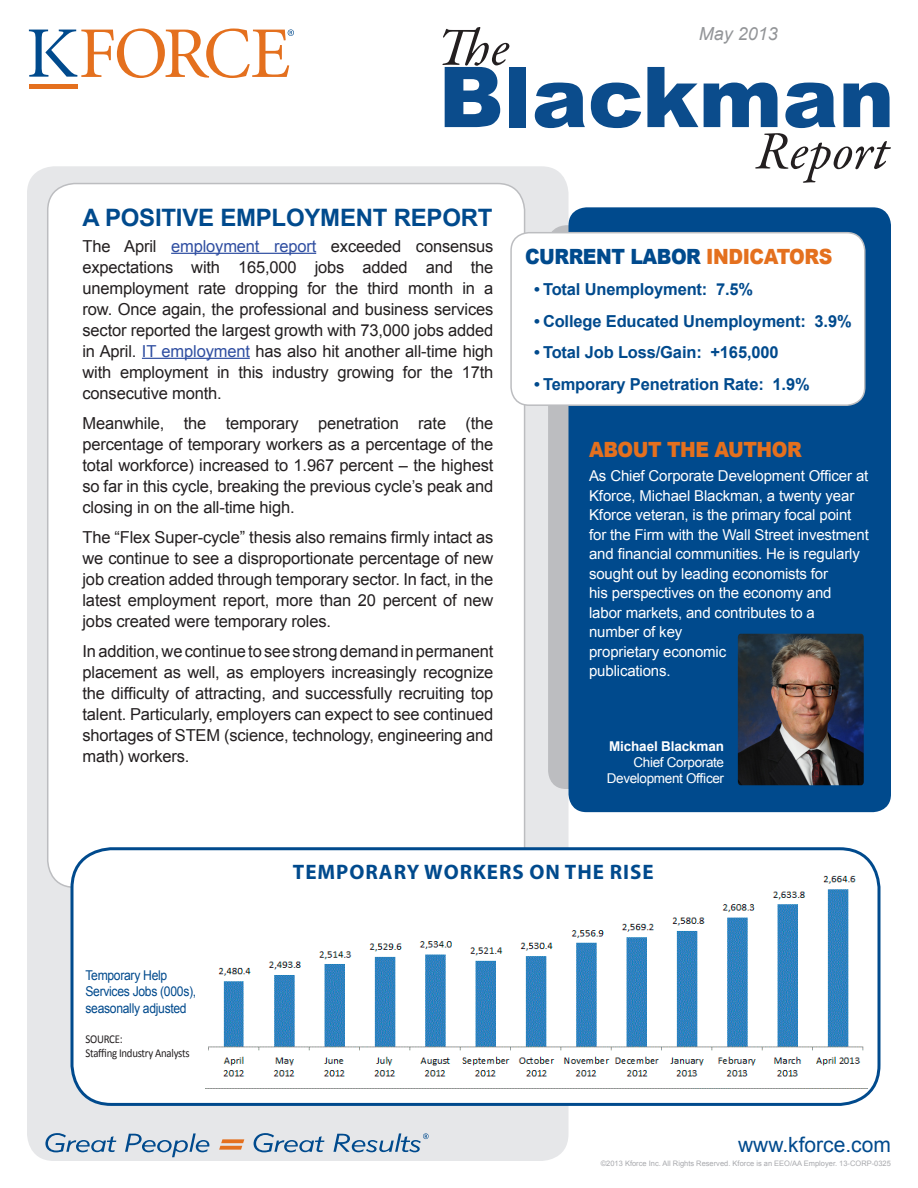
<style>
.page{position:relative;width:918px;height:1188px;background:#fff}
.page>*{position:absolute;margin:0;border:0;box-sizing:border-box;transform-origin:0 0}
.Heading_1{font:700 24px "Arial";letter-spacing:-.01em;color:#004a8d}
.About_Kforce_Head{font:700 21px "Myriad Pro";letter-spacing:.045em;color:#004a8d}
.Heading_2_Blue_CAPS{font:900 21px "Arial";letter-spacing:-.025em;color:#004a8d;scale:.9 1}
.t1{font:21px "Arial";color:#004a8d}
.t2{font:900 21px "Arial";letter-spacing:-.025em;color:#e4701e;scale:.9 1}
.t3{font:italic 18px "Arial";color:#939598}
.body_text{font:16.5px/21px "Arial";letter-spacing:-.01em;color:#231f20;text-align:justify}
.t4{font:700 16.5px "Arial";letter-spacing:-.01em;color:#004a8d}
.t5{font:15px/19.5px "Arial";letter-spacing:-.01em;color:#fff}
.Heading_2_Blue_CAPS-2{font:13.5px/16.5px "Arial";letter-spacing:-.025em;color:#004a8d;scale:.9 1}
.t6{font:13.5px/16.2px "Arial";letter-spacing:-.025em;color:#fff;text-align:right}
.t7{font:700 13.5px "Arial";letter-spacing:-.01em;color:#fff}
.Heading_2_Blue_CAPS-3{font:12px/14.4px "Calibri";letter-spacing:-.025em;color:#231f20;scale:.9 1}
.t8{font:7.5px "Arial";color:#a8a9ad}
.s1{color:#2f4ea1}
.s2{color:#e4701e}
</style>
<div class="page">
<div style="left:29px;top:84px;width:49px;height:5px;background:#e4701e"></div>
<svg style="left:29px;top:28px;width:265px;height:50px"></svg>
<div style="left:27px;top:166px;width:541px;height:995px;background:#e6e7e9;border-radius:27px"></div>
<div style="left:548px;top:225px;width:320px;height:564px;background:#bcbdc0;border-radius:18px"></div>
<div style="left:568px;top:207px;width:323px;height:605px;background:#004a8d;border-radius:18px"></div>
<svg style="left:45px;top:1133px;width:71px;height:19px"></svg>
<svg style="left:125px;top:1133px;width:84px;height:24px"></svg>
<svg style="left:219px;top:1139px;width:25px;height:11px"></svg>
<svg style="left:254px;top:1133px;width:70px;height:19px"></svg>
<svg style="left:333px;top:1133px;width:96px;height:19px"></svg>
<div style="left:509px;top:67px;width:17px;height:60px;background:#0b4c8c"></div>
<svg style="left:535px;top:83px;width:50px;height:45px"></svg>
<svg style="left:591px;top:83px;width:50px;height:45px"></svg>
<svg style="left:647px;top:67px;width:51px;height:60px"></svg>
<svg style="left:704px;top:83px;width:187px;height:100px"></svg>
<svg style="left:442px;top:27px;width:67px;height:100px"></svg>
<div style="left:48px;top:184px;width:477px;height:703px;background:#fff;border-radius:27px"></div>
<div style="left:511px;top:233px;width:354px;height:172px;background:#fff;border-radius:18px"></div>
<div style="left:510px;top:232px;width:356px;height:174px;border:2px solid #bcbdc0;border-radius:18px"></div>
<div style="left:72px;top:849px;width:807px;height:255px;background:#fff;border-radius:39px"></div>
<div style="left:70px;top:847px;width:810px;height:259px;border:3px solid #004a8d;border-radius:39px"></div>
<img style="left:206px;top:875px;width:661px;height:214px">
<img style="left:738px;top:634px;width:126px;height:151px">
<hr style="left:171px;top:253px;width:145px;height:1px;background:#2f4ea1">
<hr style="left:142px;top:358px;width:108px;height:1px;background:#2f4ea1">
<p class="t3" style="left:699px;top:22px;width:81px">May 2013</p>
<p class="Heading_1" style="left:82px;top:202px;width:412px">A POSITIVE EMPLOYMENT REPORT</p>
<p class="body_text" style="left:82px;top:235px;width:412px">The April <span class="s1">employment report</span> exceeded consensus expectations with 165,000 jobs added and the unemployment rate dropping for the third month in a row. Once again, the professional and business services sector reported the largest growth with 73,000 jobs added in April. <span class="s1">IT employment</span> has also hit another all-time high with employment in this industry growing for the 17th consecutive month.</p>
<p class="body_text" style="left:82px;top:412px;width:412px">Meanwhile, the temporary penetration rate (the percentage of temporary workers as a percentage of the total workforce) increased to 1.967 percent – the highest so far in this cycle, breaking the previous cycle’s peak and closing in on the all-time high.</p>
<p class="body_text" style="left:82px;top:526px;width:412px">The “Flex Super-cycle” thesis also remains firmly intact as we continue to see a disproportionate percentage of new job creation added through temporary sector. In fact, in the latest employment report, more than 20 percent of new jobs created were temporary roles.</p>
<p class="body_text" style="left:82px;top:640px;width:412px">In addition, we continue to see strong demand in permanent placement as well, as employers increasingly recognize the difficulty of attracting, and successfully recruiting top talent. Particularly, employers can expect to see continued shortages of STEM (science, technology, engineering and math) workers.</p>
<p class="Heading_2_Blue_CAPS" style="left:525px;top:241px;width:343px">CURRENT LABOR <span class="s2">INDICATORS</span></p>
<p class="t4" style="left:534px;top:278px;width:221px">• Total Unemployment: 7.5%</p>
<p class="t4" style="left:534px;top:310px;width:319px">• College Educated Unemployment: 3.9%</p>
<p class="t4" style="left:534px;top:341px;width:246px">• Total Job Loss/Gain: +165,000</p>
<p class="t4" style="left:534px;top:373px;width:277px">• Temporary Penetration Rate: 1.9%</p>
<p class="t2" style="left:589px;top:434px;width:238px">ABOUT THE AUTHOR</p>
<p class="t5" style="left:589px;top:466px;width:281px">As Chief Corporate Development Officer at Kforce, Michael Blackman, a twenty year Kforce veteran, is the primary focal point for the Firm with the Wall Street investment and financial communities. He is regularly sought out by leading economists for<br>his perspectives on the economy and<br>labor markets, and contributes to a<br>number of key<br>proprietary economic<br>publications.</p>
<p class="t7" style="left:609px;top:737px;width:117px">Michael Blackman</p>
<p class="t6" style="left:607px;top:754px;width:119px">Chief Corporate<br>Development Officer</p>
<p class="Heading_2_Blue_CAPS-2" style="left:86px;top:967px;width:125px">Temporary Help<br>Services Jobs (000s), seasonally adjusted</p>
<p class="Heading_2_Blue_CAPS-3" style="left:86px;top:1032px;width:117px">SOURCE:<br>Staffing Industry Analysts</p>
<p class="About_Kforce_Head" style="left:293px;top:858px;width:362px">TEMPORARY WORKERS ON THE RISE</p>
<p class="t1" style="left:738px;top:1131px;width:154px">www.kforce.com</p>
<p class="t8" style="left:601px;top:1159px;width:292px">©2013 Kforce Inc. All Rights Reserved. Kforce is an EEO/AA Employer. 13-CORP-0325</p>
</div>
